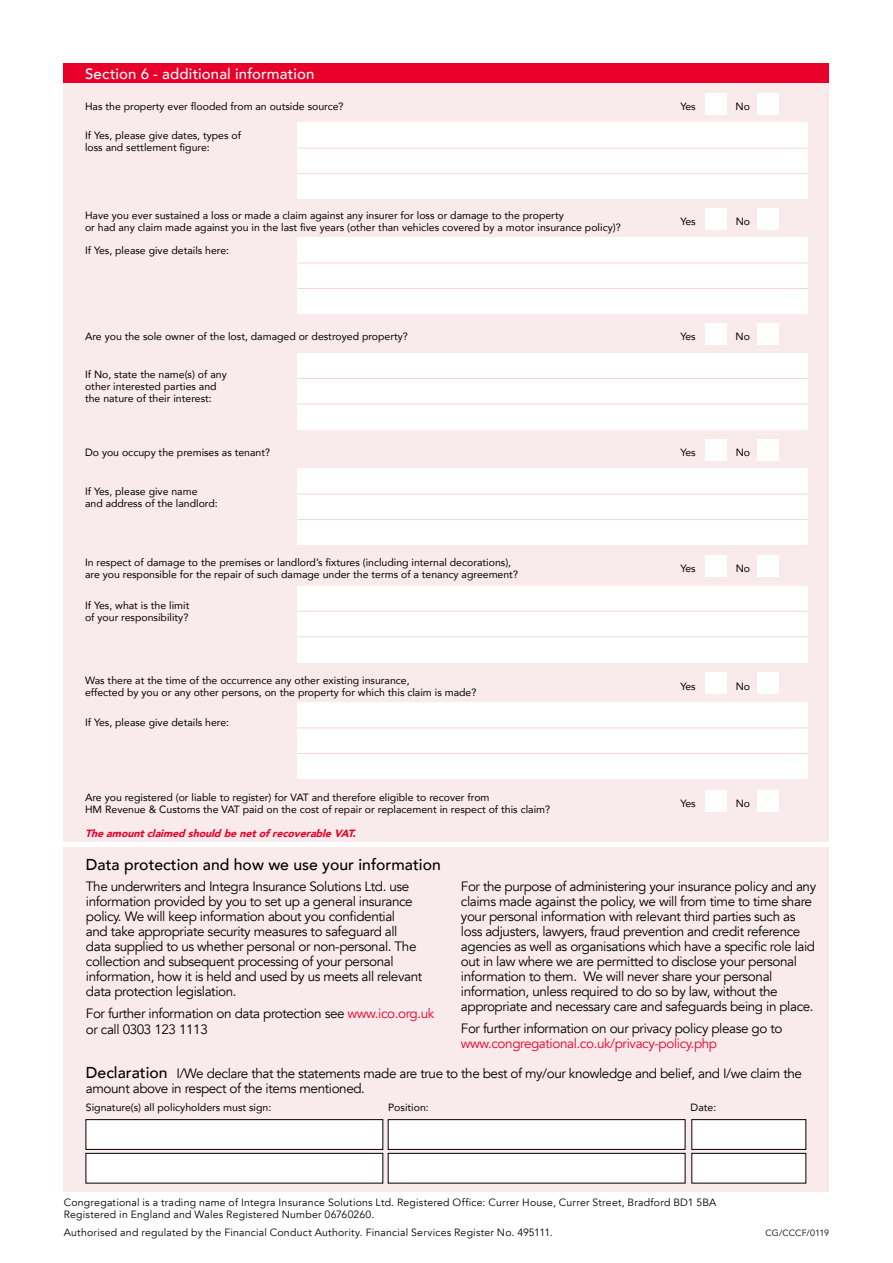
<style>
.page{position:relative;width:893px;height:1263px;background:#fff}
.page>*{position:absolute;margin:0;border:0;box-sizing:border-box;transform-origin:0 0}
.t1{font:500 15.75px "Avenir";color:#000}
.t2{font:500 15px "Avenir";letter-spacing:.01em;color:#fff}
.t3{font:13.5px/15px "Avenir";letter-spacing:-.03em;color:#000}
.t4{font:13.5px "Avenir";letter-spacing:-.03em;color:#e8002a}
.t5{font:10.5px/12px "Avenir";color:#000}
.t6{font:10.5px/12px "Avenir";letter-spacing:.02em;color:#000}
.t7{font:italic 900 10.5px "Avenir";color:#e8002a}
.t8{font:9px "Avenir";letter-spacing:.005em;color:#000}
.s1{color:#e8002a}
.s2{font-weight:500;font-size:15.75px}
</style>
<div class="page">
<div style="left:64px;top:847px;width:765px;height:344px;background:#f9eaec"></div>
<div style="left:64px;top:72px;width:765px;height:769px;background:#f9eaec"></div>
<div style="left:64px;top:64px;width:765px;height:19px;background:#e8002a"></div>
<div style="left:705px;top:790px;width:22px;height:21px;background:#fff"></div>
<div style="left:757px;top:790px;width:21px;height:21px;background:#fff"></div>
<div style="left:705px;top:208px;width:22px;height:22px;background:#fff"></div>
<div style="left:757px;top:208px;width:21px;height:22px;background:#fff"></div>
<div style="left:298px;top:237px;width:510px;height:77px;background:#fff"></div>
<hr style="left:298px;top:288px;width:510px;height:1px;background:#f6d6d8">
<hr style="left:298px;top:263px;width:510px;height:1px;background:#f6d6d8">
<div style="left:705px;top:324px;width:22px;height:21px;background:#fff"></div>
<div style="left:757px;top:324px;width:21px;height:21px;background:#fff"></div>
<div style="left:298px;top:353px;width:510px;height:76px;background:#fff"></div>
<hr style="left:298px;top:404px;width:510px;height:1px;background:#f6d6d8">
<hr style="left:298px;top:378px;width:510px;height:1px;background:#f6d6d8">
<div style="left:705px;top:439px;width:22px;height:21px;background:#fff"></div>
<div style="left:757px;top:439px;width:21px;height:21px;background:#fff"></div>
<div style="left:298px;top:469px;width:510px;height:76px;background:#fff"></div>
<hr style="left:298px;top:519px;width:510px;height:1px;background:#f6d6d8">
<hr style="left:298px;top:494px;width:510px;height:1px;background:#f6d6d8">
<div style="left:705px;top:94px;width:22px;height:21px;background:#fff"></div>
<div style="left:757px;top:94px;width:21px;height:21px;background:#fff"></div>
<div style="left:298px;top:123px;width:510px;height:76px;background:#fff"></div>
<hr style="left:298px;top:173px;width:510px;height:1px;background:#f6d6d8">
<hr style="left:298px;top:148px;width:510px;height:1px;background:#f6d6d8">
<div style="left:705px;top:555px;width:22px;height:21px;background:#fff"></div>
<div style="left:757px;top:555px;width:21px;height:21px;background:#fff"></div>
<div style="left:298px;top:586px;width:510px;height:76px;background:#fff"></div>
<hr style="left:298px;top:636px;width:510px;height:1px;background:#f6d6d8">
<hr style="left:298px;top:611px;width:510px;height:1px;background:#f6d6d8">
<div style="left:705px;top:673px;width:22px;height:21px;background:#fff"></div>
<div style="left:757px;top:673px;width:21px;height:21px;background:#fff"></div>
<div style="left:298px;top:702px;width:510px;height:77px;background:#fff"></div>
<hr style="left:298px;top:753px;width:510px;height:1px;background:#f6d6d8">
<hr style="left:298px;top:727px;width:510px;height:1px;background:#f6d6d8">
<div style="left:86px;top:1119px;width:297px;height:30px;background:#fff"></div>
<div style="left:86px;top:1119px;width:297px;height:31px;border:1px solid #000"></div>
<div style="left:388px;top:1119px;width:297px;height:30px;background:#fff"></div>
<div style="left:388px;top:1119px;width:297px;height:31px;border:1px solid #000"></div>
<div style="left:692px;top:1119px;width:114px;height:30px;background:#fff"></div>
<div style="left:691px;top:1119px;width:115px;height:31px;border:1px solid #000"></div>
<div style="left:86px;top:1153px;width:297px;height:30px;background:#fff"></div>
<div style="left:86px;top:1153px;width:297px;height:30px;border:1px solid #000"></div>
<div style="left:388px;top:1153px;width:297px;height:30px;background:#fff"></div>
<div style="left:388px;top:1153px;width:297px;height:30px;border:1px solid #000"></div>
<div style="left:692px;top:1153px;width:114px;height:30px;background:#fff"></div>
<div style="left:691px;top:1153px;width:115px;height:30px;border:1px solid #000"></div>
<h2 class="t2" style="left:85px;top:61px;width:231px">Section 6 - additional information</h2>
<p class="t5" style="left:85px;top:100px;width:260px">Has the property ever flooded from an outside source?</p>
<p class="t5" style="left:680px;top:100px;width:17px">Yes</p>
<p class="t5" style="left:736px;top:100px;width:16px">No</p>
<p class="t5" style="left:85px;top:129px;width:158px">If Yes, please give dates, types of loss and settlement figure:</p>
<p class="t5" style="left:85px;top:209px;width:480px">Have you ever sustained a loss or made a claim against any insurer for loss or damage to the property</p>
<p class="t5" style="left:680px;top:215px;width:17px">Yes</p>
<p class="t5" style="left:736px;top:215px;width:16px">No</p>
<p class="t5" style="left:85px;top:216px;width:537px;line-height:23px">or had any claim made against you in the last five years (other than vehicles covered by a motor insurance policy)?<br>If Yes, please give details here:</p>
<p class="t5" style="left:85px;top:330px;width:324px">Are you the sole owner of the lost, damaged or destroyed property?</p>
<p class="t5" style="left:680px;top:330px;width:17px">Yes</p>
<p class="t5" style="left:736px;top:330px;width:16px">No</p>
<p class="t5" style="left:85px;top:368px;width:143px">If No, state the name(s) of any other interested parties and the nature of their interest:</p>
<p class="t5" style="left:85px;top:446px;width:187px">Do you occupy the premises as tenant?</p>
<p class="t5" style="left:680px;top:446px;width:17px">Yes</p>
<p class="t5" style="left:736px;top:446px;width:16px">No</p>
<p class="t5" style="left:85px;top:485px;width:134px">If Yes, please give name and address of the landlord:</p>
<p class="t5" style="left:85px;top:556px;width:428px">In respect of damage to the premises or landlord’s fixtures (including internal decorations),</p>
<p class="t5" style="left:680px;top:562px;width:17px">Yes</p>
<p class="t5" style="left:736px;top:562px;width:16px">No</p>
<p class="t5" style="left:85px;top:568px;width:434px">are you responsible for the repair of such damage under the terms of a tenancy agreement?</p>
<p class="t5" style="left:85px;top:599px;width:106px">If Yes, what is the limit of your responsibility?</p>
<p class="t5" style="left:85px;top:674px;width:326px">Was there at the time of the occurrence any other existing insurance,</p>
<p class="t5" style="left:680px;top:680px;width:17px">Yes</p>
<p class="t5" style="left:736px;top:680px;width:16px">No</p>
<p class="t5" style="left:85px;top:686px;width:393px">effected by you or any other persons, on the property for which this claim is made?</p>
<p class="t5" style="left:85px;top:716px;width:146px">If Yes, please give details here:</p>
<p class="t5" style="left:85px;top:791px;width:406px">Are you registered (or liable to register) for VAT and therefore eligible to recover from</p>
<p class="t5" style="left:680px;top:797px;width:17px">Yes</p>
<p class="t5" style="left:736px;top:797px;width:16px">No</p>
<p class="t5" style="left:85px;top:803px;width:467px">HM Revenue &amp; Customs the VAT paid on the cost of repair or replacement in respect of this claim?</p>
<p class="t7" style="left:85px;top:824px;width:277px">TheamountclaimedshouldbenetofrecoverableVAT.</p>
<h1 class="t1" style="left:86px;top:851px;width:356px">Data protection and how we use your information</h1>
<p class="t3" style="left:86px;top:879px;width:338px">The underwriters and Integra Insurance Solutions Ltd. use information provided by you to set up a general insurance policy. We will keep information about you confidential<br>and take appropriate security measures to safeguard all data supplied to us whether personal or non-personal. The collection and subsequent processing of your personal information, how it is held and used by us meets all relevant data protection legislation.</p>
<p class="t3" style="left:86px;top:1005px;width:350px;line-height:16.5px">For further information on data protection see <span class="s1">www.ico.org.uk </span>or call 0303 123 1113</p>
<p class="t3" style="left:461px;top:879px;width:357px">For the purpose of administering your insurance policy and any claims made against the policy, we will from time to time share your personal information with relevant third parties such as loss adjusters, lawyers, fraud prevention and credit reference agencies as well as organisations which have a specific role laid out in law where we are permitted to disclose your personal information to them. We will never share your personal information, unless required to do so by law, without the appropriate and necessary care and safeguards being in place.</p>
<p class="t3" style="left:461px;top:1021px;width:323px">For further information on our privacy policy please go to</p>
<p class="t4" style="left:461px;top:1035px;width:258px">www.congregational.co.uk/privacy-policy.php</p>
<p class="t3" style="left:86px;top:1066px;width:718px"><span class="s2">Declaration</span> I/We declare that the statements made are true to the best of my/our knowledge and belief, and I/we claim the amount above in respect of the items mentioned.</p>
<p class="t5" style="left:86px;top:1101px;width:187px">Signature(s) all policyholders must sign:</p>
<p class="t5" style="left:388px;top:1101px;width:42px">Position:</p>
<p class="t5" style="left:691px;top:1101px;width:27px">Date:</p>
<p class="t6" style="left:64px;top:1197px;width:654px">Congregational is a trading name of Integra Insurance Solutions Ltd. Registered Office: Currer House, Currer Street, Bradford BD1 5BA<br>Registered in England and Wales Registered Number 06760260.</p>
<p class="t6" style="left:64px;top:1227px;width:490px">Authorised and regulated by the Financial Conduct Authority. Financial Services Register No. 495111.</p>
<p class="t8" style="left:766px;top:1227px;width:65px">CG/CCCF/0119</p>
</div>
